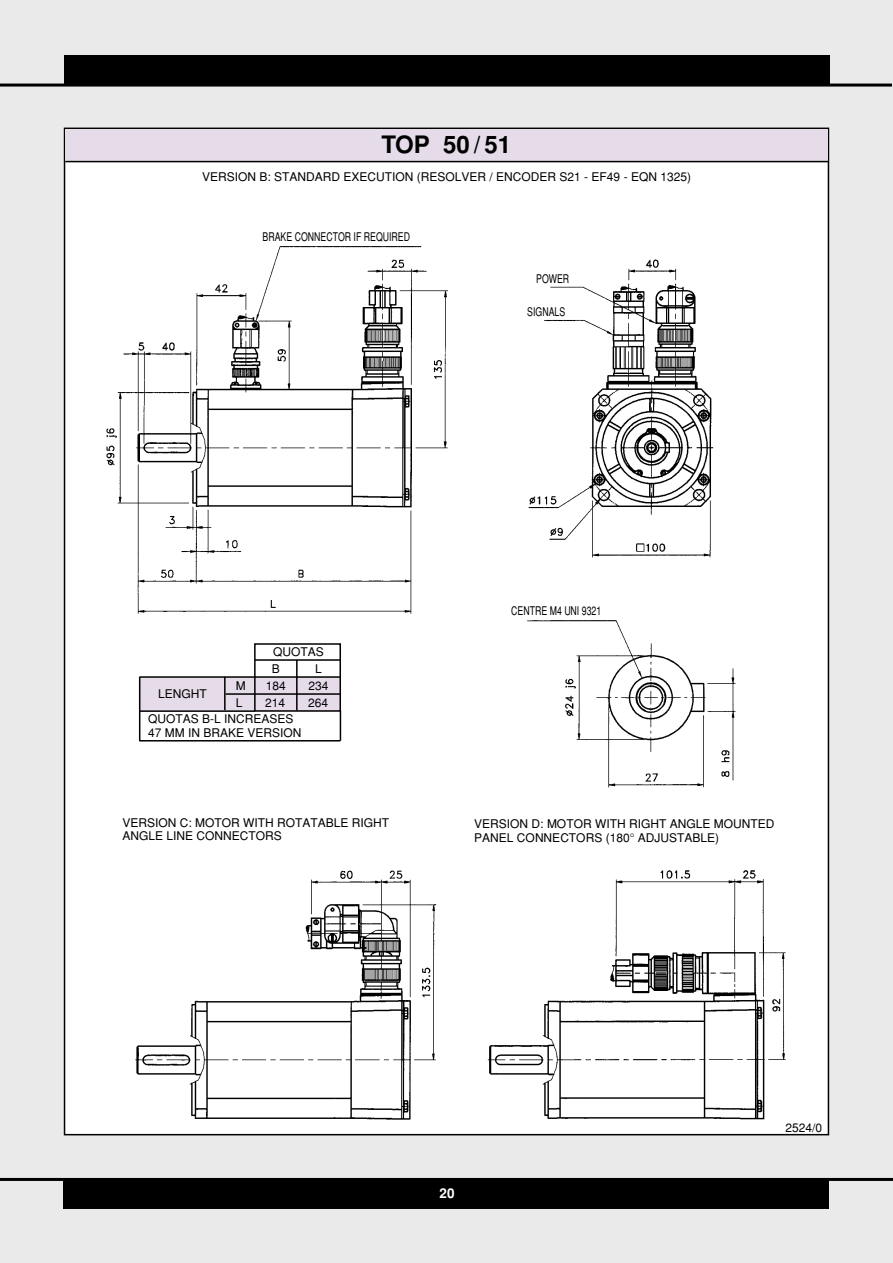
<style>
.page{position:relative;width:893px;height:1263px;background:#eaeaea}
.page>*{position:absolute;margin:0;border:0;box-sizing:border-box;transform-origin:0 0}
.t1{font:700 24px "Helvetica";color:#000}
.t2{font:700 13.5px "Helvetica";color:#fff}
.t3{font:12px/13.5px "Helvetica";color:#000}
.t4{font:12px "Helvetica";color:#000;scale:.73 1}
</style>
<div class="page">
<div style="left:64px;top:55px;width:765px;height:30px;background:#000"></div>
<hr style="left:0;top:84px;width:892px;height:3px;background:#000">
<div style="left:64px;top:1179px;width:765px;height:30px;background:#000"></div>
<hr style="left:0;top:1178px;width:893px;height:3px;background:#000">
<div style="left:65px;top:128px;width:763px;height:1007px;background:#fff"></div>
<div style="left:65px;top:129px;width:763px;height:33px;background:#e5dbe9"></div>
<hr style="left:65px;top:161px;width:764px;height:1px;background:#000">
<img style="left:106px;top:246px;width:680px;height:874px">
<div style="left:510px;top:600px;width:93px;height:16px;background:#fff"></div>
<div style="left:140px;top:677px;width:201px;height:34px;background:#e5dbe9"></div>
<hr style="left:255px;top:659px;width:85px;height:2px;background:#000">
<hr style="left:139px;top:676px;width:201px;height:2px;background:#000">
<hr style="left:226px;top:693px;width:114px;height:2px;background:#000">
<hr style="left:140px;top:710px;width:115px;height:2px;background:#000">
<hr style="left:140px;top:740px;width:200px;height:1px;background:#000">
<hr style="left:296px;top:660px;width:2px;height:50px;background:#000">
<hr style="left:139px;top:677px;width:1px;height:64px;background:#000">
<hr style="left:224px;top:677px;width:2px;height:33px;background:#000">
<hr style="left:340px;top:711px;width:1px;height:30px;background:#000">
<div style="left:254px;top:643px;width:87px;height:69px;border:2px solid #000"></div>
<p class="t1" style="left:381px;top:130px;width:131px">TOP 50 / 51</p>
<p class="t3" style="left:202px;top:170px;width:490px">VERSION B: STANDARD EXECUTION (RESOLVER / ENCODER S21 - EF49 - EQN 1325)</p>
<p class="t4" style="left:263px;top:230px;width:204px">BRAKE CONNECTOR IF REQUIRED</p>
<p class="t4" style="left:536px;top:272px;width:47px">POWER</p>
<p class="t4" style="left:527px;top:305px;width:54px">SIGNALS</p>
<p class="t3" style="left:273px;top:645px;width:52px">QUOTAS</p>
<p class="t3" style="left:272px;top:662px;width:10px">B</p>
<p class="t3" style="left:158px;top:687px;width:50px">LENGHT</p>
<p class="t3" style="left:236px;top:678px;width:11px;line-height:16.6px">M<br>L</p>
<p class="t3" style="left:265px;top:677px;width:22px;line-height:17.1px">184<br>214</p>
<p class="t3" style="left:308px;top:660px;width:22px;line-height:17px;text-align:center">L<br>234<br>264</p>
<p class="t3" style="left:148px;top:712px;width:155px">QUOTAS B-L INCREASES<br>47 MM IN BRAKE VERSION</p>
<p class="t3" style="left:123px;top:816px;width:268px">VERSION C: MOTOR WITH ROTATABLE RIGHT<br>ANGLE LINE CONNECTORS</p>
<p class="t4" style="left:511px;top:603px;width:125px">CENTRE M4 UNI 9321</p>
<p class="t3" style="left:474px;top:817px;width:302px">VERSION D: MOTOR WITH RIGHT ANGLE MOUNTED<br>PANEL CONNECTORS (180° ADJUSTABLE)</p>
<p class="t2" style="left:439px;top:1185px;width:17px">20</p>
<p class="t3" style="left:786px;top:1120px;width:38px">2524/0</p>
</div>
